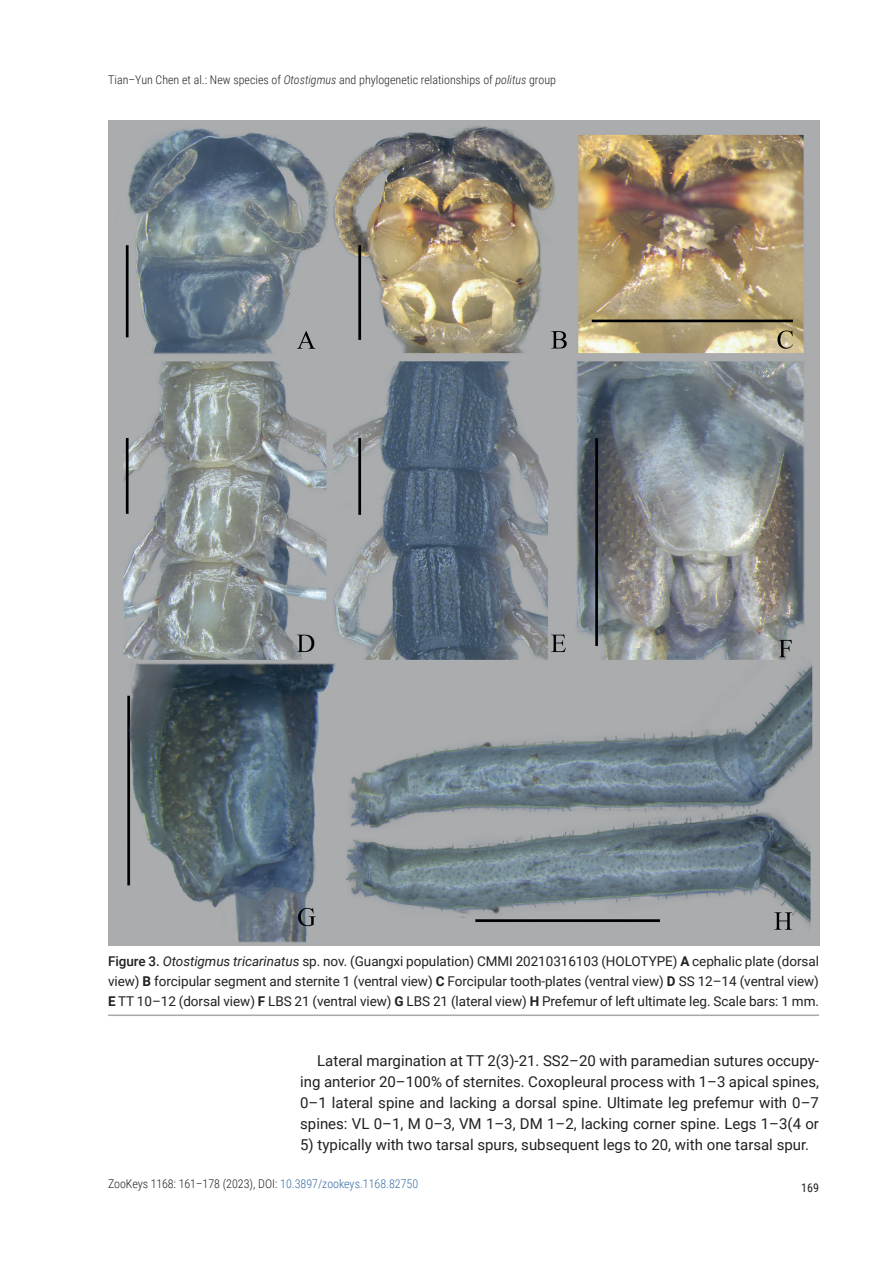
<style>
.page{position:relative;width:893px;height:1263px;background:#fff}
.page>*{position:absolute;margin:0;border:0;box-sizing:border-box;transform-origin:0 0}
.Body_text{font:15px/21px "Roboto";color:#231f20;text-align:justify}
.FIG_-_Caption{font:13.5px/19.8px "Roboto";letter-spacing:-.005em;color:#231f20;text-align:justify}
.t1{font:300 12px "Roboto Condensed";color:#231f20}
.t2{font:12px "Roboto Condensed";color:#231f20}
.s1{font-style:italic}
.s2{font-weight:500}
.s3{font-weight:700}
.s4{color:#376ba5}
</style>
<div class="page">
<img style="left:108px;top:121px;width:711px;height:825px">
<hr style="left:108px;top:1014px;width:711px;height:2px;background:#a8a9ad">
<p class="t1" style="left:108px;top:71px;width:449px">Tian–Yun Chen et al.: New species of <span class="s1">Otostigmus</span> and phylogenetic relationships of <span class="s1">politus</span> group</p>
<p class="FIG_-_Caption" style="left:108px;top:951px;width:712px"><span class="s2">Figure 3.</span> <span class="s1">Otostigmus tricarinatus</span> sp. nov. (Guangxi population) CMMI 20210316103 (HOLOTYPE) <span class="s3">A</span> cephalic plate (dorsal view) <span class="s3">B</span> forcipular segment and sternite 1 (ventral view) <span class="s3">C</span> Forcipular tooth-plates (ventral view) <span class="s3">D</span> SS 12–14 (ventral view)<br><span class="s3">E</span> TT 10–12 (dorsal view) <span class="s3">F</span> LBS 21 (ventral view) <span class="s3">G</span> LBS 21 (lateral view) <span class="s3">H</span> Prefemur of left ultimate leg. Scale bars: 1 mm.</p>
<p class="Body_text" style="left:300px;top:1049px;width:520px;text-indent:17px">Lateral margination at TT 2(3)-21. SS2–20 with paramedian sutures occupy&shy;ing anterior 20–100% of sternites. Coxopleural process with 1–3 apical spines, 0–1 lateral spine and lacking a dorsal spine. Ultimate leg prefemur with 0–7 spines: VL 0–1, M 0–3, VM 1–3, DM 1–2, lacking corner spine. Legs 1–3(4 or</p>
<p class="Body_text" style="left:300px;top:1133px;width:510px">5) typically with two tarsal spurs, subsequent legs to 20, with one tarsal spur.</p>
<p class="t1" style="left:108px;top:1175px;width:312px">ZooKeys 1168: 161–178 (2023), DOI: <span class="s4">10.3897/zookeys.1168.82750</span></p>
<p class="t2" style="left:801px;top:1179px;width:19px">169</p>
</div>
